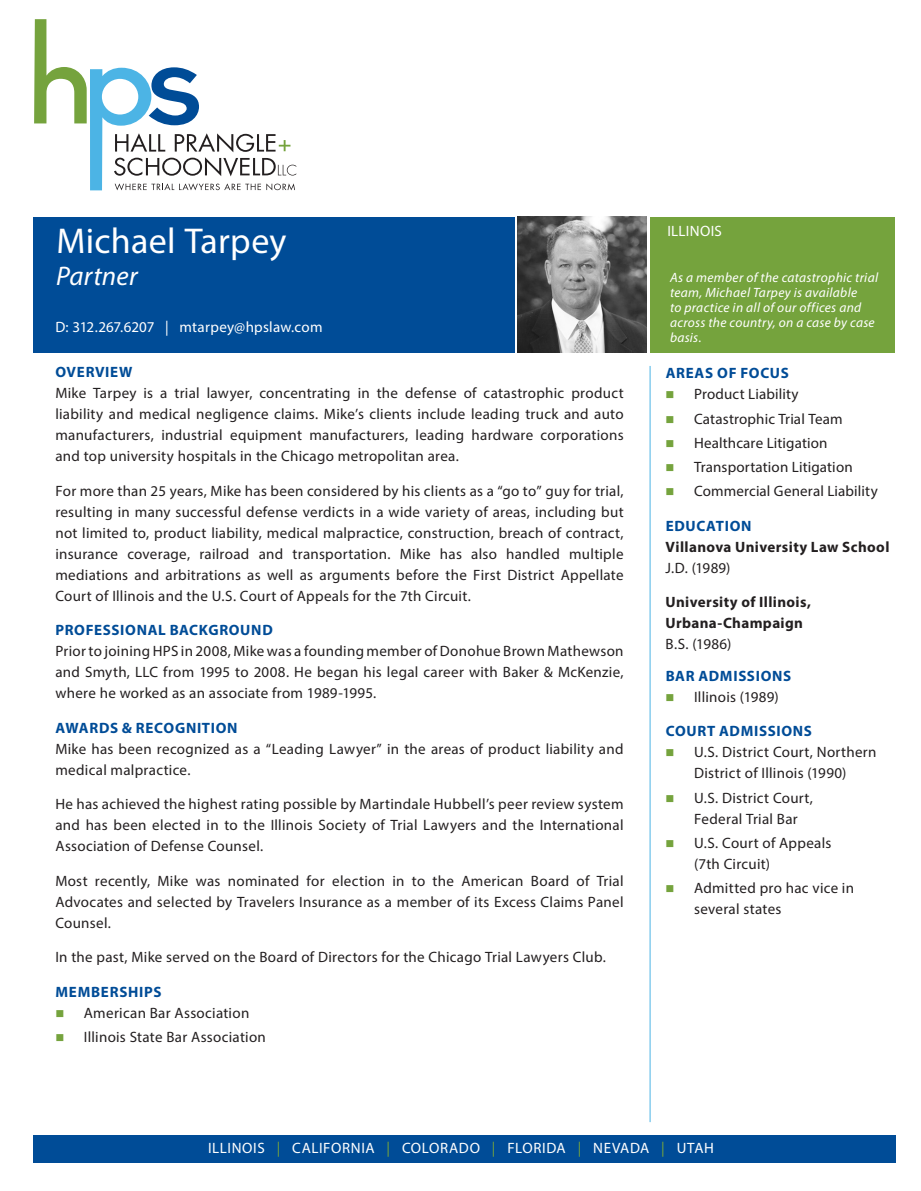
<style>
.page{position:relative;width:921px;height:1191px;background:#fff}
.page>*{position:absolute;margin:0;border:0;box-sizing:border-box;transform-origin:0 0}
.Paragraph_Style_3_Le{font:36px "Myriad Pro";letter-spacing:.005em;color:#fff}
.t1{font:italic 27px "Myriad Pro";letter-spacing:.01em;color:#fff}
.Paragraph_Style_1{font:15px/21px "Myriad Pro";letter-spacing:.02em;color:#231f20}
.Main_Header{font:700 15px "Myriad Pro";letter-spacing:.045em;color:#004c97}
.Paragraph_Style_3_Le-2{font:15px "Myriad Pro";letter-spacing:.025em;color:#fff}
.Paragraph_Style_3_Le-3{font:700 15px/21px "Myriad Pro";letter-spacing:.025em;color:#231f20}
.Paragraph_Style_3_Le-4{font:italic 13.5px/15px "Myriad Pro";letter-spacing:.02em;color:#fff}
.s1{font-weight:400}
.s2{color:#75a33d}
</style>
<div class="page">
<div style="left:33px;top:1135px;width:862px;height:28px;background:#004c97"></div>
<svg style="left:34px;top:19px;width:262px;height:171px"></svg>
<div style="left:33px;top:217px;width:481px;height:135px;background:#004c97"></div>
<div style="left:650px;top:217px;width:245px;height:135px;background:#75a33d"></div>
<hr style="left:650px;top:366px;width:1px;height:756px;background:#4cb4e5">
<img style="left:518px;top:216px;width:129px;height:136px">
<p class="Paragraph_Style_3_Le" style="left:56px;top:218px;width:231px">Michael Tarpey</p>
<p class="t1" style="left:56px;top:259px;width:83px">Partner</p>
<p class="Paragraph_Style_3_Le-2" style="left:55px;top:318px;width:269px">D: 312.267.6207 | mtarpey@hpslaw.com</p>
<p class="Main_Header" style="left:56px;top:362px;width:78px">OVERVIEW</p>
<p class="Paragraph_Style_1" style="left:55px;top:382px;width:570px;text-align:justify">Mike Tarpey is a trial lawyer, concentrating in the defense of catastrophic product liability and medical negligence claims. Mike’s clients include leading truck and auto manufacturers, industrial equipment manufacturers, leading hardware corporations and top university hospitals in the Chicago metropolitan area.</p>
<p class="Paragraph_Style_1" style="left:55px;top:480px;width:570px;text-align:justify">For more than 25 years, Mike has been considered by his clients as a “go to” guy for trial, resulting in many successful defense verdicts in a wide variety of areas, including but not limited to, product liability, medical malpractice, construction, breach of contract, insurance coverage, railroad and transportation. Mike has also handled multiple mediations and arbitrations as well as arguments before the First District Appellate Court of Illinois and the U.S. Court of Appeals for the 7th Circuit.</p>
<p class="Main_Header" style="left:56px;top:620px;width:219px">PROFESSIONAL BACKGROUND</p>
<p class="Paragraph_Style_1" style="left:55px;top:640px;width:570px;text-align:justify">Prior to joining HPS in 2008, Mike was a founding member of Donohue Brown Mathewson and Smyth, LLC from 1995 to 2008. He began his legal career with Baker &amp; McKenzie, where he worked as an associate from 1989-1995.</p>
<p class="Main_Header" style="left:56px;top:718px;width:184px">AWARDS &amp; RECOGNITION</p>
<p class="Paragraph_Style_1" style="left:55px;top:738px;width:570px">Mike has been recognized as a “Leading Lawyer” in the areas of product liability and medical malpractice.</p>
<p class="Paragraph_Style_1" style="left:55px;top:793px;width:570px;text-align:justify">He has achieved the highest rating possible by Martindale Hubbell’s peer review system and has been elected in to the Illinois Society of Trial Lawyers and the International Association of Defense Counsel.</p>
<p class="Paragraph_Style_1" style="left:55px;top:870px;width:570px;text-align:justify">Most recently, Mike was nominated for election in to the American Board of Trial Advocates and selected by Travelers Insurance as a member of its Excess Claims Panel Counsel.</p>
<p class="Paragraph_Style_1" style="left:55px;top:946px;width:552px">In the past, Mike served on the Board of Directors for the Chicago Trial Lawyers Club.</p>
<p class="Main_Header" style="left:56px;top:982px;width:108px">MEMBERSHIPS</p>
<p class="Paragraph_Style_1" style="left:84px;top:1002px;width:167px">American Bar Association</p>
<p class="Paragraph_Style_1" style="left:84px;top:1026px;width:184px">Illinois State Bar Association</p>
<p class="Paragraph_Style_3_Le-2" style="left:667px;top:222px;width:56px">ILLINOIS</p>
<p class="Paragraph_Style_3_Le-4" style="left:670px;top:270px;width:209px">As a member of the catastrophic trial team, Michael Tarpey is available<br>to practice in all of our offices and across the country, on a case by case basis.</p>
<p class="Main_Header" style="left:666px;top:363px;width:125px">AREAS OF FOCUS</p>
<p class="Paragraph_Style_1" style="left:694px;top:383px;width:106px">Product Liability</p>
<p class="Paragraph_Style_1" style="left:694px;top:408px;width:150px">Catastrophic Trial Team</p>
<p class="Paragraph_Style_1" style="left:694px;top:432px;width:135px">Healthcare Litigation</p>
<p class="Paragraph_Style_1" style="left:694px;top:456px;width:160px">Transportation Litigation</p>
<p class="Paragraph_Style_1" style="left:694px;top:480px;width:185px">Commercial General Liability</p>
<p class="Main_Header" style="left:666px;top:516px;width:87px">EDUCATION</p>
<p class="Paragraph_Style_3_Le-3" style="left:665px;top:536px;width:225px">Villanova University Law School<br><span class="s1">J.D. (1989)</span></p>
<p class="Paragraph_Style_3_Le-3" style="left:665px;top:591px;width:147px">University of Illinois,<br>Urbana-Champaign<br><span class="s1">B.S. (1986)</span></p>
<p class="Main_Header" style="left:666px;top:666px;width:127px">BAR ADMISSIONS</p>
<p class="Paragraph_Style_1" style="left:694px;top:686px;width:86px">Illinois (1989)</p>
<p class="Main_Header" style="left:666px;top:721px;width:148px">COURT ADMISSIONS</p>
<p class="Paragraph_Style_1" style="left:694px;top:741px;width:184px">U.S. District Court, Northern<br>District of Illinois (1990)</p>
<p class="Paragraph_Style_1" style="left:694px;top:787px;width:120px">U.S. District Court,<br>Federal Trial Bar</p>
<p class="Paragraph_Style_1" style="left:694px;top:832px;width:139px">U.S. Court of Appeals (7th Circuit)</p>
<p class="Paragraph_Style_1" style="left:694px;top:877px;width:161px">Admitted pro hac vice in several states</p>
<p class="Paragraph_Style_3_Le-2" style="left:208px;top:1138px;width:507px">ILLINOIS <span class="s2">|</span> CALIFORNIA <span class="s2">|</span> COLORADO <span class="s2">|</span> FLORIDA <span class="s2">|</span> NEVADA <span class="s2">|</span> UTAH</p>
</div>
